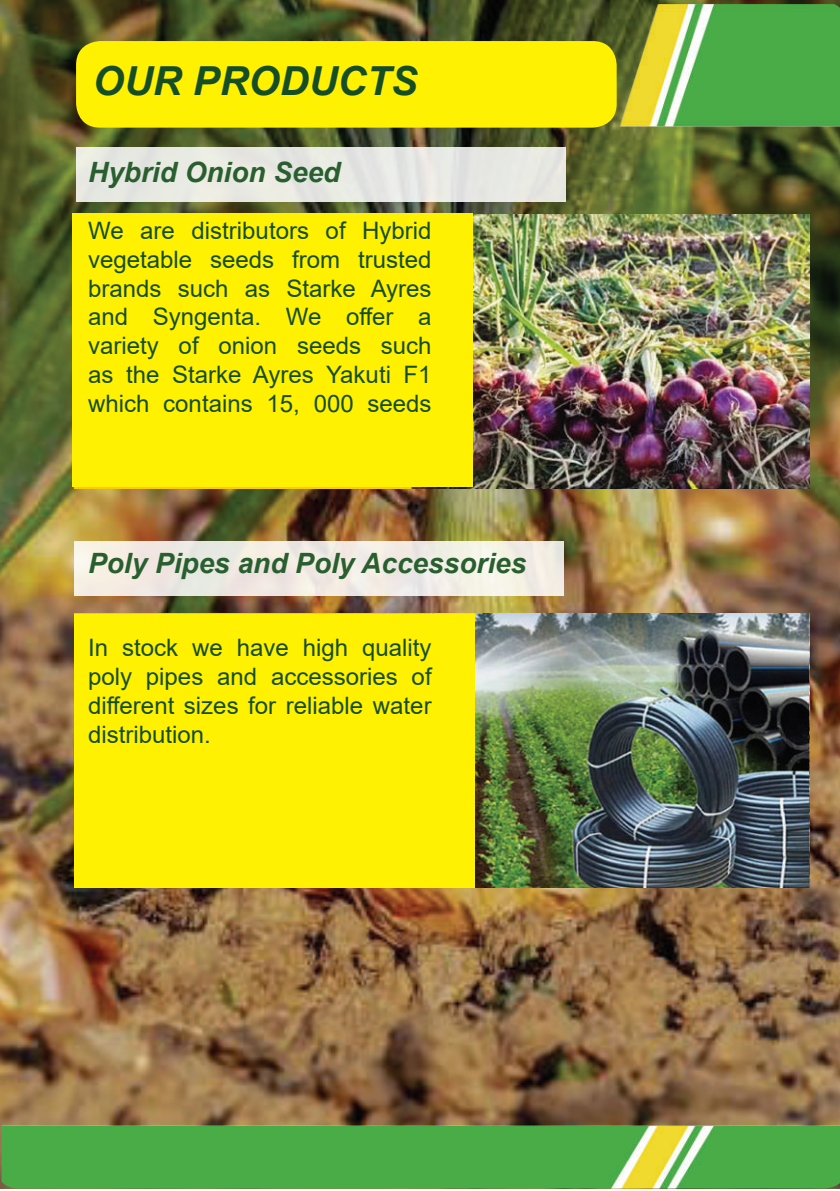
<style>
.page{position:relative;width:840px;height:1191px;background:#fff}
.page>*{position:absolute;margin:0;border:0;box-sizing:border-box;transform-origin:0 0}
.t1{font:italic 700 40px "Arial";color:#154d25}
.t2{font:italic 700 28px "Arial";color:#295f2f}
.t3{font:24px/28.8px "Arial";color:#154d25;text-align:justify}
</style>
<div class="page">
<img style="left:2px;top:4px;width:837px;height:1184px">
<div style="left:76px;top:41px;width:540px;height:87px;background:#fff101;border-radius:24px"></div>
<div style="left:76px;top:147px;width:489px;height:54px;background:#e7e8e2"></div>
<img style="left:74px;top:214px;width:734px;height:274px">
<div style="left:72px;top:213px;width:400px;height:274px;background:#fff101"></div>
<img style="left:474px;top:614px;width:334px;height:273px">
<div style="left:74px;top:614px;width:400px;height:273px;background:#fff101"></div>
<div style="left:74px;top:541px;width:489px;height:54px;background:#f2ebe3"></div>
<h1 class="t1" style="left:93px;top:55px;width:326px">OUR PRODUCTS</h1>
<p class="t2" style="left:88px;top:154px;width:254px">Hybrid Onion Seed</p>
<p class="t3" style="left:88px;top:216px;width:345px">We are distributors of Hybrid vegetable seeds from trusted brands such as Starke Ayres and Syngenta. We offer a variety of onion seeds such as the Starke Ayres Yakuti F1 which contains 15, 000 seeds</p>
<p class="t2" style="left:88px;top:544px;width:439px">Poly Pipes and Poly Accessories</p>
<p class="t3" style="left:88px;top:633px;width:345px">In stock we have high quality poly pipes and accessories of different sizes for reliable water distribution.</p>
</div>
